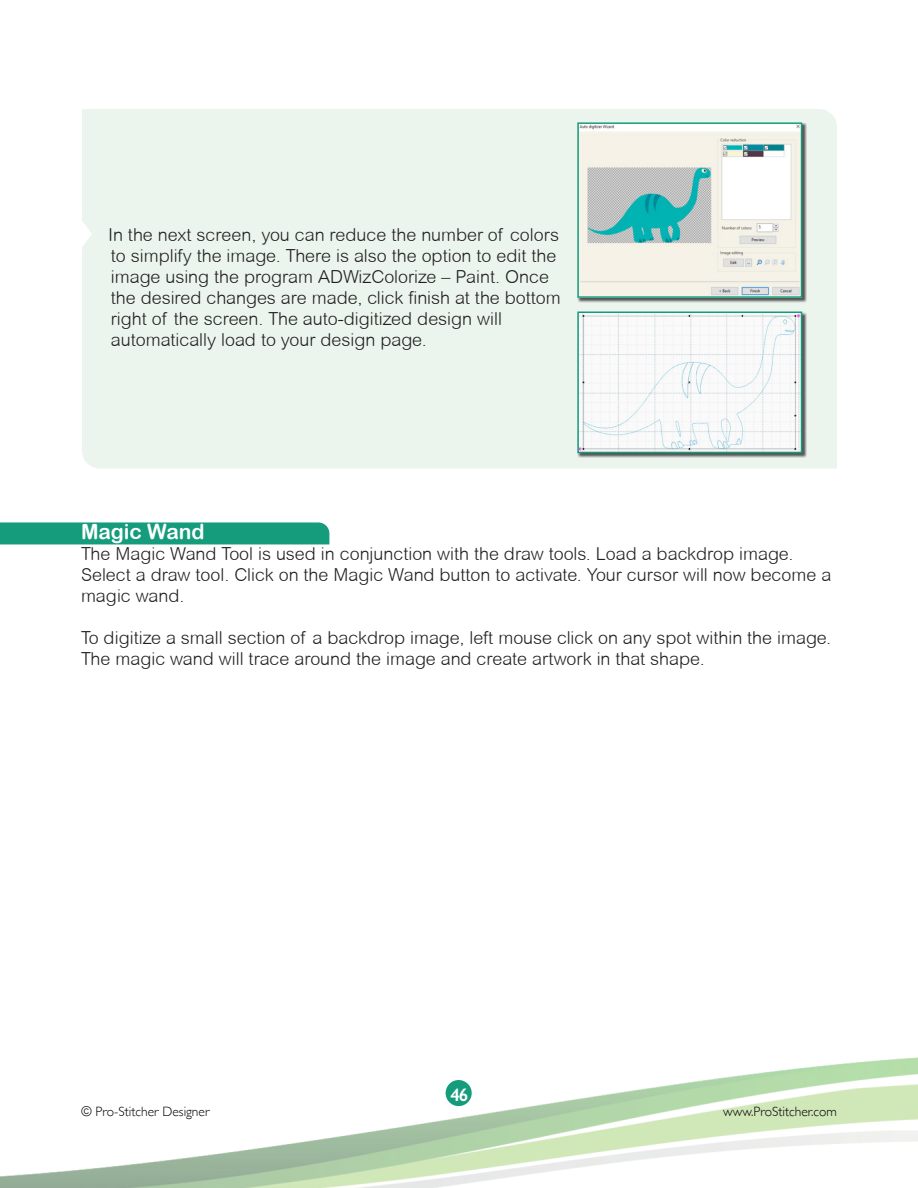
<style>
.page{position:relative;width:918px;height:1188px;background:#fff}
.page>*{position:absolute;margin:0;border:0;box-sizing:border-box;transform-origin:0 0}
.t1{font:21px "Arial Rounded MT Bold";color:#fff}
.t2{font:300 18px/21px "Arial Rounded MT";color:#231f20}
.t3{font:600 18px "Gill Sans";color:#fff}
.t4{font:300 13.5px "Gill Sans";color:#000}
</style>
<div class="page">
<div style="left:0;top:522px;width:329px;height:22px;background:#159c7c"></div>
<div style="left:82px;top:109px;width:755px;height:360px;background:#ebf5ed"></div>
<img style="left:0;top:1057px;width:918px;height:131px">
<div style="left:446px;top:1080px;width:26px;height:26px;background:#159c7c;border-radius:50%"></div>
<div style="left:578px;top:123px;width:229px;height:180px;background:#231f20;opacity:.75"></div>
<img style="left:580px;top:125px;width:219px;height:170px">
<div style="left:577px;top:122px;width:225px;height:176px;border:2px solid #159c7c"></div>
<div style="left:578px;top:312px;width:229px;height:146px;background:#231f20;opacity:.75"></div>
<img style="left:580px;top:315px;width:219px;height:135px">
<div style="left:577px;top:312px;width:225px;height:141px;border:2px solid #159c7c"></div>
<svg style="left:82px;top:219px;width:10px;height:30px"></svg>
<p class="t2" style="left:108px;top:224px;width:453px">In the next screen, you can reduce the number of colors</p>
<p class="t2" style="left:111px;top:245px;width:447px">to simplify the image. There is also the option to edit the</p>
<p class="t2" style="left:111px;top:266px;width:440px">image using the program ADWizColorize – Paint. Once</p>
<p class="t2" style="left:111px;top:287px;width:452px">the desired changes are made, click finish at the bottom</p>
<p class="t2" style="left:111px;top:308px;width:393px">right of the screen. The auto-digitized design will</p>
<p class="t2" style="left:111px;top:329px;width:317px">automatically load to your design page.</p>
<p class="t1" style="left:81px;top:519px;width:125px">Magic Wand</p>
<p class="t2" style="left:81px;top:543px;width:714px">The Magic Wand Tool is used in conjunction with the draw tools. Load a backdrop image.</p>
<p class="t2" style="left:81px;top:564px;width:752px">Select a draw tool. Click on the Magic Wand button to activate. Your cursor will now become a magic wand.</p>
<p class="t2" style="left:81px;top:627px;width:752px">To digitize a small section of a backdrop image, left mouse click on any spot within the image.<br>The magic wand will trace around the image and create artwork in that shape.</p>
<p class="t3" style="left:450px;top:1084px;width:19px">46</p>
<p class="t4" style="left:81px;top:1101px;width:130px">© Pro-Stitcher Designer</p>
<p class="t4" style="left:723px;top:1101px;width:115px">www.ProStitcher.com</p>
</div>
